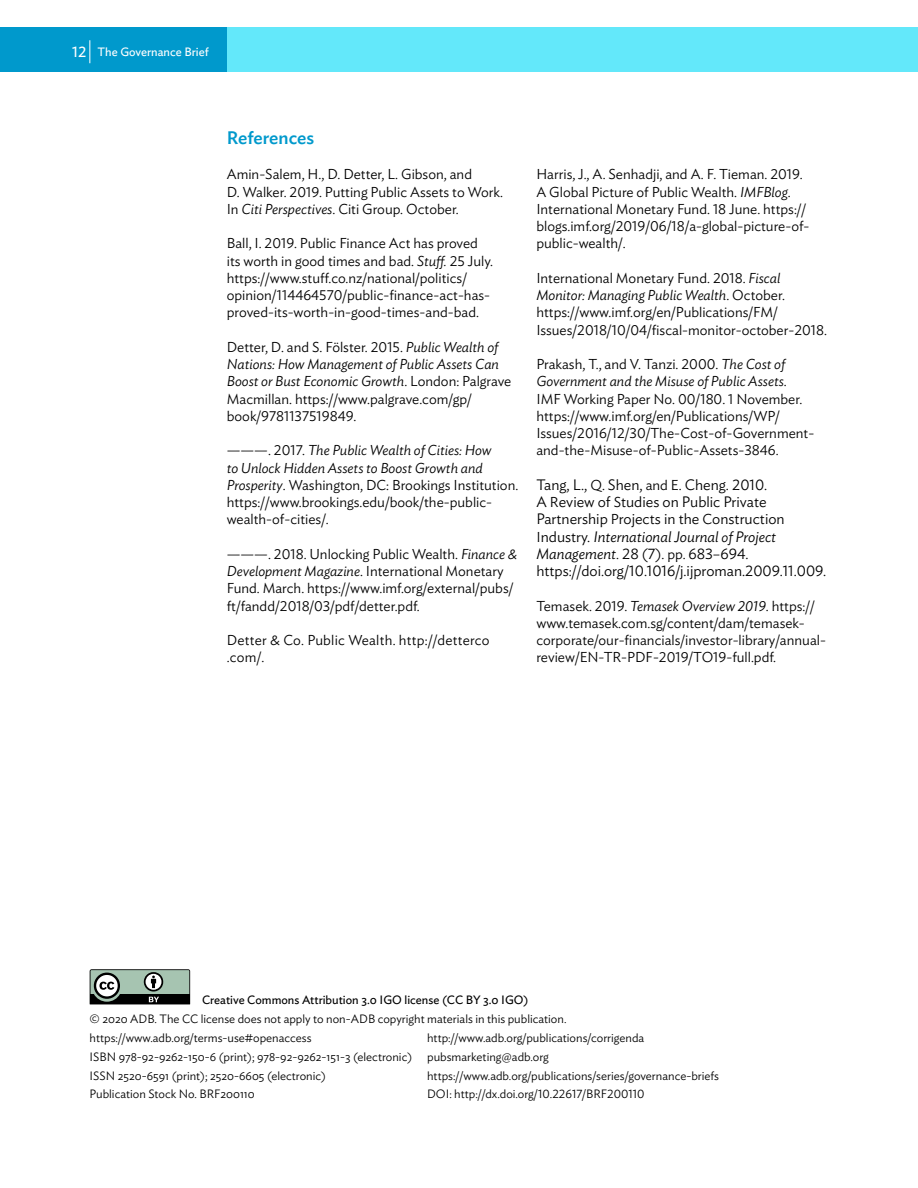
<style>
.page{position:relative;width:918px;height:1188px;background:#fff}
.page>*{position:absolute;margin:0;border:0;box-sizing:border-box;transform-origin:0 0}
.t1{font:500 18px "Ideal Sans";color:#09c}
.t2{font:300 15px/17.2px "Ideal Sans";color:#000}
.t3{font:300 14.25px/17.2px "Ideal Sans";color:#000}
.t4{font:300 12px/18.8px "Ideal Sans";color:#000}
.t5{font:12px "Ideal Sans";color:#000}
.t6{font:12px "Ideal Sans";color:#fff}
.s1{font-size:15px}
.s2{font-style:italic}
.s3{font-size:14.25px}
.s4{font-style:italic;font-size:14.25px}
</style>
<div class="page">
<div style="left:109px;top:27px;width:809px;height:45px;background:#63e8fa"></div>
<div style="left:0;top:27px;width:227px;height:45px;background:#09c"></div>
<svg style="left:89px;top:40px;width:1px;height:23px"></svg>
<svg style="left:90px;top:969px;width:100px;height:35px;background:#738279"></svg>
<p class="t6" style="left:72px;top:43px;width:138px"><span class="s1">12</span> The Governance Brief</p>
<p class="t1" style="left:227px;top:124px;width:89px">References</p>
<p class="t3" style="left:227px;top:164px;width:278px">Amin-Salem, H., D. Detter, L. Gibson, and<br>D. Walker. 2019. Putting Public Assets to Work.<br>In <span class="s2">Citi Perspectives</span>. Citi Group. October.</p>
<p class="t3" style="left:227px;top:233px;width:268px">Ball, I. 2019. Public Finance Act has proved its worth in good times and bad. <span class="s2">Stuff.</span> 25 July. https://www.stuff.co.nz/national/politics/ opinion/114464570/public-finance-act-has&shy;proved-its-worth-in-good-times-and-bad.</p>
<p class="t3" style="left:227px;top:337px;width:286px">Detter, D. and S. Fölster. 2015. <span class="s2">Public Wealth of Nations: How Management of Public Assets Can Boost or Bust Economic Growth</span>. London: Palgrave Macmillan. https://www.palgrave.com/gp/ book/9781137519849.</p>
<p class="t3" style="left:227px;top:441px;width:293px">———. 2017. <span class="s2">The Public Wealth of Cities: How<br>to Unlock Hidden Assets to Boost Growth and Prosperity</span>. Washington, DC: Brookings Institution. https://www.brookings.edu/book/the-public&shy;wealth-of-cities/.</p>
<p class="t3" style="left:227px;top:544px;width:292px">———. 2018. Unlocking Public Wealth. <span class="s2">Finance &amp; Development Magazine</span>. International Monetary Fund. March. https://www.imf.org/external/pubs/ ft/fandd/2018/03/pdf/detter.pdf.</p>
<p class="t3" style="left:227px;top:630px;width:264px">Detter &amp; Co. Public Wealth. http://detterco .com/.</p>
<p class="t3" style="left:536px;top:165px;width:275px">Harris, J., A. Senhadji, and A. F. Tieman. 2019.<br>A Global Picture of Public Wealth. <span class="s2">IMFBlog</span>.<br>International Monetary Fund. 18 June. https:// blogs.imf.org/2019/06/18/a-global-picture-of&shy;public-wealth/.</p>
<p class="t3" style="left:536px;top:268px;width:292px">International Monetary Fund. 2018. <span class="s2">Fiscal Monitor: Managing Public Wealth</span>. October. https://www.imf.org/en/Publications/FM/ Issues/2018/10/04/fiscal-monitor-october-2018.</p>
<p class="t3" style="left:536px;top:354px;width:279px">Prakash, T., and V. Tanzi. 2000. <span class="s2">The Cost of Government and the Misuse of Public Assets</span>.<br>IMF Working Paper No. 00/180. 1 November. https://www.imf.org/en/Publications/WP/ Issues/2016/12/30/The-Cost-of-Government&shy;and-the-Misuse-of-Public-Assets-3846.</p>
<p class="t2" style="left:536px;top:475px;width:291px">Tang, L., <span class="s3">Q.</span> Shen, <span class="s3">and E.</span> Cheng. 2010.<br>A <span class="s3">R</span>eview of <span class="s3">S</span>tudies on Public Private Partnership <span class="s3">P</span>rojects in the <span class="s3">C</span>onstruction <span class="s3">I</span>ndustry. <span class="s2">International Journal</span> <span class="s4">o</span><span class="s2">f Project Management</span><span class="s3">.</span> 28 (7)<span class="s3">. pp.</span> 683<span class="s3">–</span>694. https://doi.org/10.1016/j.ijproman.2009.11.009.</p>
<p class="t3" style="left:536px;top:596px;width:291px">Temasek. 2019. <span class="s2">Temasek Overview 2019</span>. https:// www.temasek.com.sg/content/dam/temasek&shy;corporate/our-financials/investor-library/annual&shy;review/EN-TR-PDF-2019/TO19-full.pdf.</p>
<p class="t5" style="left:202px;top:991px;width:328px">Creative Commons Attribution 3.0 IGO license (CC BY 3.0 IGO)</p>
<p class="t4" style="left:90px;top:1009px;width:478px">© 2020 ADB. The CC license does not apply to non-ADB copyright materials in this publication. https://www.adb.org/terms-use#openaccess</p>
<p class="t4" style="left:90px;top:1027px;width:556px;text-indent:337px">http://www.adb.org/publications/corrigenda<br>ISBN 978-92-9262-150-6 (print); 978-92-9262-151-3 (electronic) pubsmarketing@adb.org<br>ISSN 2520-6591 (print); 2520-6605 (electronic)</p>
<p class="t4" style="left:427px;top:1065px;width:294px">https://www.adb.org/publications/series/governance-briefs</p>
<p class="t4" style="left:90px;top:1084px;width:167px">Publication Stock No. BRF200110</p>
<p class="t4" style="left:427px;top:1084px;width:219px">DOI: http://dx.doi.org/10.22617/BRF200110</p>
</div>
